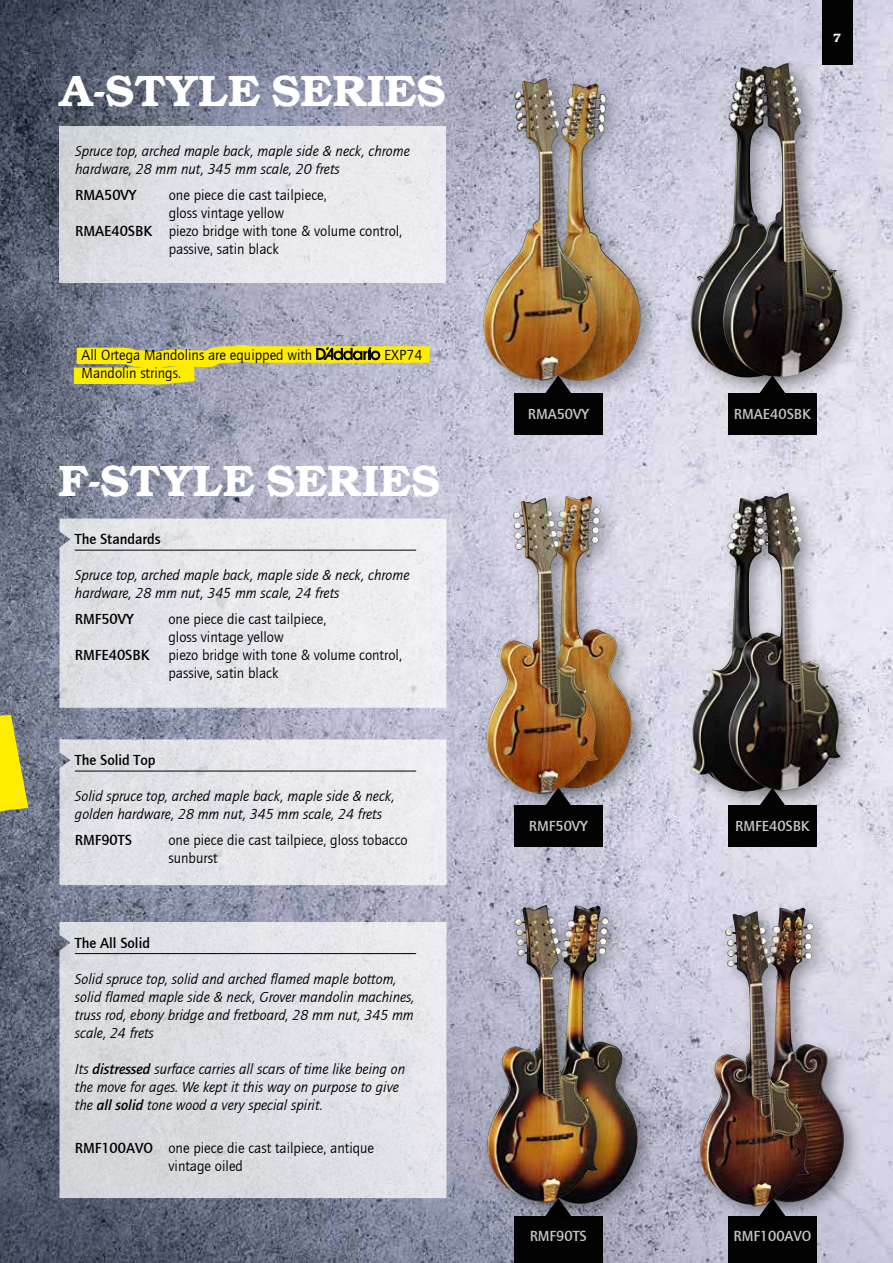
<style>
.page{position:relative;width:893px;height:1263px;background:#fff}
.page>*{position:absolute;margin:0;border:0;box-sizing:border-box;transform-origin:0 0}
.t1{font:600 45px "Bookman EF";color:#fff}
.t2{font:italic 15px/18px "Quay Sans ITCTT Book";color:#000}
.t3{font:15px/18px "Quay";color:#000}
.t4{font:700 15px "Quay";color:#000}
.t5{font:700 15px "Quay";color:#c6c7c8}
.t6{font:600 12px "Bookman";color:#fff}
.s1{font-weight:700}
.s2{font-family:"Quay Sans EF";font-weight:500}
</style>
<div class="page">
<img style="left:0;top:0;width:893px;height:1263px">
<svg style="left:0;top:642px;width:130px;height:310px;background:#7c817e"></svg>
<div style="left:519px;top:77px;width:142px;height:323px;background:#000;opacity:.35"></div>
<img style="left:617px;top:84px;width:23px;height:297px">
<div style="left:476px;top:71px;width:141px;height:329px;background:#000;opacity:.35"></div>
<img style="left:514px;top:78px;width:32px;height:53px">
<div style="left:683px;top:60px;width:148px;height:337px;background:#000;opacity:.35"></div>
<img style="left:690px;top:67px;width:25px;height:310px">
<div style="left:715px;top:56px;width:147px;height:341px;background:#000;opacity:.35"></div>
<img style="left:754px;top:63px;width:34px;height:78px">
<div style="left:511px;top:489px;width:140px;height:319px;background:#000;opacity:.35"></div>
<div style="left:479px;top:491px;width:138px;height:323px;background:#000;opacity:.35"></div>
<img style="left:500px;top:498px;width:44px;height:176px">
<div style="left:684px;top:491px;width:138px;height:320px;background:#000;opacity:.35"></div>
<img style="left:691px;top:498px;width:30px;height:293px">
<div style="left:721px;top:486px;width:138px;height:325px;background:#000;opacity:.35"></div>
<img style="left:728px;top:493px;width:59px;height:291px">
<div style="left:59px;top:126px;width:386px;height:157px;background:linear-gradient(to right,#d6d8de,#efeff4)"></div>
<svg style="left:60px;top:518px;width:386px;height:190px;background:#e5e6eb"></svg>
<hr style="left:75px;top:550px;width:341px;height:1px;background:#030303">
<svg style="left:60px;top:739px;width:386px;height:146px;background:#e3e4e9"></svg>
<hr style="left:75px;top:771px;width:341px;height:1px;background:#030303">
<svg style="left:60px;top:922px;width:386px;height:276px;background:#dddfe4"></svg>
<hr style="left:75px;top:953px;width:341px;height:1px;background:#030303">
<div style="left:514px;top:393px;width:89px;height:42px;background:#030303"></div>
<svg style="left:545px;top:375px;width:26px;height:18px"></svg>
<div style="left:728px;top:393px;width:89px;height:42px;background:#030303"></div>
<svg style="left:759px;top:375px;width:27px;height:18px"></svg>
<div style="left:514px;top:806px;width:89px;height:41px;background:#030303"></div>
<svg style="left:545px;top:788px;width:26px;height:18px"></svg>
<div style="left:728px;top:806px;width:89px;height:41px;background:#030303"></div>
<svg style="left:759px;top:788px;width:27px;height:18px"></svg>
<div style="left:514px;top:1216px;width:89px;height:47px;background:#030303"></div>
<div style="left:728px;top:1216px;width:89px;height:47px;background:#030303"></div>
<div style="left:518px;top:898px;width:139px;height:325px;background:#000;opacity:.35"></div>
<div style="left:479px;top:898px;width:138px;height:325px;background:#000;opacity:.35"></div>
<img style="left:487px;top:905px;width:80px;height:298px">
<div style="left:727px;top:900px;width:137px;height:322px;background:#000;opacity:.35"></div>
<img style="left:827px;top:908px;width:17px;height:294px">
<div style="left:692px;top:904px;width:135px;height:322px;background:#000;opacity:.35"></div>
<img style="left:700px;top:911px;width:57px;height:294px">
<svg style="left:57px;top:333px;width:389px;height:59px;background:#bcb878"></svg>
<div style="left:822px;top:0;width:31px;height:65px;background:#030303"></div>
<h1 class="t1" style="left:59px;top:65px;width:389px">A-STYLE SERIES</h1>
<p class="t2" style="left:75px;top:142px;width:336px">Spruce top, arched maple back, maple side &amp; neck, chrome hardware, 28 mm nut, 345 mm scale, 20 frets</p>
<p class="t4" style="left:75px;top:186px;width:62px">RMA50VY</p>
<p class="t3" style="left:169px;top:186px;width:160px">one piece die cast tailpiece,</p>
<p class="t3" style="left:169px;top:204px;width:117px">gloss vintage yellow</p>
<p class="t3" style="left:75px;top:222px;width:328px"><span class="s1">RMAE40SBK</span> piezo bridge with tone &amp; volume control,</p>
<p class="t3" style="left:169px;top:240px;width:111px">passive, satin black</p>
<p class="t3" style="left:82px;top:346px;width:232px">All Ortega Mandolins are equipped with</p>
<p class="t3" style="left:384px;top:346px;width:40px">EXP74</p>
<p class="t3" style="left:82px;top:364px;width:101px">Mandolin strings.</p>
<h1 class="t1" style="left:59px;top:456px;width:383px">F-STYLE SERIES</h1>
<p class="t4" style="left:75px;top:531px;width:87px">The Standards</p>
<p class="t2" style="left:75px;top:566px;width:336px">Spruce top, arched maple back, maple side &amp; neck, chrome hardware, 28 mm nut, 345 mm scale, 24 frets</p>
<p class="t4" style="left:75px;top:610px;width:60px">RMF50VY</p>
<p class="t3" style="left:168px;top:610px;width:160px">one piece die cast tailpiece, gloss vintage yellow</p>
<p class="t4" style="left:75px;top:646px;width:76px">RMFE40SBK</p>
<p class="t3" style="left:168px;top:646px;width:235px">piezo bridge with tone &amp; volume control, passive, satin black</p>
<p class="t4" style="left:75px;top:752px;width:82px">The Solid Top</p>
<p class="t2" style="left:75px;top:787px;width:321px">Solid spruce top, arched maple back, maple side &amp; neck, golden hardware, 28 mm nut, 345 mm scale, 24 frets</p>
<p class="t4" style="left:75px;top:831px;width:59px">RMF90TS</p>
<p class="t3" style="left:168px;top:831px;width:241px">one piece die cast tailpiece, gloss tobacco sunburst</p>
<p class="t4" style="left:75px;top:934px;width:77px">The All Solid</p>
<p class="t2" style="left:75px;top:969px;width:341px">Solid spruce top, solid and arched flamed maple bottom, solid flamed maple side &amp; neck, Grover mandolin machines, truss rod, ebony bridge and fretboard, 28 mm nut, 345 mm scale, 24 frets</p>
<p class="t2" style="left:75px;top:1059px;width:332px">Its <span class="s2">distressed</span> surface carries all scars of time like being on the move for ages. We kept it this way on purpose to give the <span class="s2">all solid</span> tone wood a very special spirit.</p>
<p class="t3" style="left:168px;top:1139px;width:207px;text-indent:-94px"><span class="s1">RMF100AVO</span> one piece die cast tailpiece, antique vintage oiled</p>
<p class="t6" style="left:833px;top:31px;width:9px">7</p>
<p class="t5" style="left:528px;top:405px;width:62px">RMA50VY</p>
<p class="t5" style="left:734px;top:405px;width:78px">RMAE40SBK</p>
<p class="t5" style="left:529px;top:817px;width:60px">RMF50VY</p>
<p class="t5" style="left:735px;top:817px;width:76px">RMFE40SBK</p>
<p class="t5" style="left:530px;top:1228px;width:59px">RMF90TS</p>
<p class="t5" style="left:733px;top:1228px;width:79px">RMF100AVO</p>
</div>
